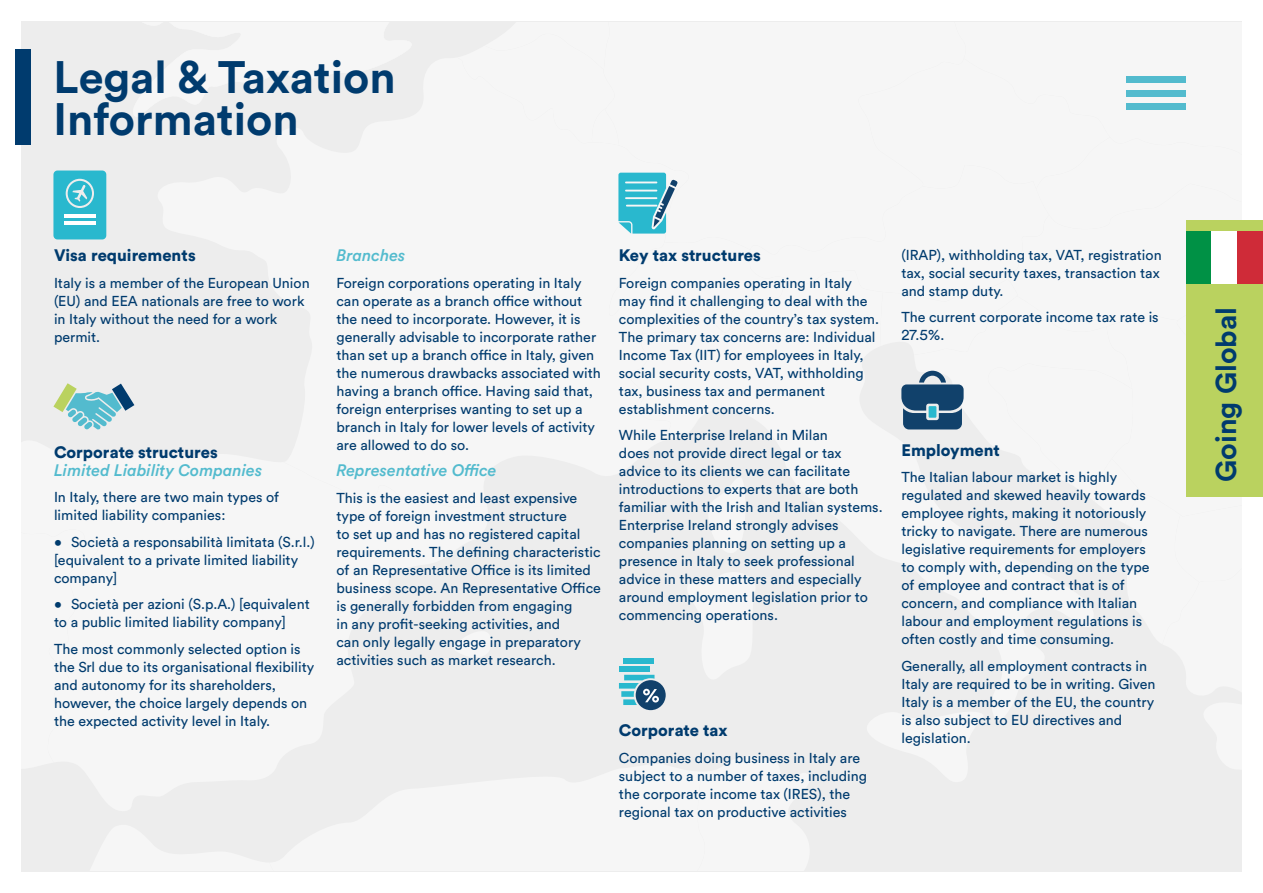
<style>
.page{position:relative;width:1263px;height:893px;background:#fff}
.page>*{position:absolute;margin:0;border:0;box-sizing:border-box;transform-origin:0 0}
.t1{font:700 45px/42px "Circular Air Pro";color:#003b6e}
.t2{font:700 28.5px "Circular Air Pro";color:#003b6e}
.t3{font:900 16.5px "Circular Air Pro";color:#003b6e}
.t4{font:italic 500 16.5px "Circular Air Pro";color:#53bbce}
.t5{font:14.25px/18px "Circular Air Pro";color:#003b6e}
</style>
<div class="page">
<div style="left:21px;top:21px;width:1221px;height:851px;background:#f6f6f6"></div>
<div style="left:1186px;top:220px;width:77px;height:277px;background:#bad25f"></div>
<div style="left:1237px;top:232px;width:26px;height:52px;background:#cf2b38"></div>
<div style="left:15px;top:50px;width:15px;height:95px;background:#003b6e"></div>
<svg style="left:618px;top:76px;width:624px;height:635px"></svg>
<svg style="left:53px;top:383px;width:81px;height:47px"></svg>
<svg style="left:53px;top:171px;width:53px;height:68px;background:#3bbdd1"></svg>
<hr style="left:64px;top:215px;width:32px;height:3px;background:#fff">
<hr style="left:64px;top:221px;width:32px;height:4px;background:#fff">
<h1 class="t1" style="left:53px;top:55px;width:344px">Legal &amp; Taxation<br>Information</h1>
<p class="t3" style="left:54px;top:244px;width:143px">Visa requirements</p>
<p class="t5" style="left:54px;top:273px;width:257px">Italy is a member of the European Union (EU) and EEA nationals are free to work in Italy without the need for a work permit.</p>
<p class="t3" style="left:54px;top:440px;width:165px">Corporate structures</p>
<p class="t4" style="left:54px;top:459px;width:210px">Limited Liability Companies</p>
<p class="t5" style="left:54px;top:488px;width:227px">In Italy, there are two main types of limited liability companies:</p>
<p class="t5" style="left:54px;top:532px;width:262px">• Società a responsabilità limitata (S.r.l.) [equivalent to a private limited liability company]</p>
<p class="t5" style="left:54px;top:595px;width:257px">• Società per azioni (S.p.A.) [equivalent to a public limited liability company]</p>
<p class="t5" style="left:54px;top:639px;width:262px">The most commonly selected option is the Srl due to its organisational flexibility and autonomy for its shareholders, however, the choice largely depends on the expected activity level in Italy.</p>
<p class="t4" style="left:336px;top:244px;width:71px">Branches</p>
<p class="t5" style="left:336px;top:273px;width:266px">Foreign corporations operating in Italy can operate as a branch office without the need to incorporate. However, it is generally advisable to incorporate rather than set up a branch office in Italy, given the numerous drawbacks associated with having a branch office. Having said that, foreign enterprises wanting to set up a branch in Italy for lower levels of activity are allowed to do so.</p>
<p class="t4" style="left:336px;top:459px;width:162px">Representative Office</p>
<p class="t5" style="left:336px;top:488px;width:266px">This is the easiest and least expensive type of foreign investment structure<br>to set up and has no registered capital requirements. The defining characteristic of an Representative Office is its limited business scope. An Representative Office is generally forbidden from engaging<br>in any profit-seeking activities, and<br>can only legally engage in preparatory activities such as market research.</p>
<p class="t3" style="left:619px;top:244px;width:143px">Key tax structures</p>
<p class="t5" style="left:619px;top:273px;width:262px">Foreign companies operating in Italy may find it challenging to deal with the complexities of the country’s tax system.<br>The primary tax concerns are: Individual Income Tax (IIT) for employees in Italy, social security costs, VAT, withholding tax, business tax and permanent establishment concerns.</p>
<p class="t5" style="left:619px;top:426px;width:265px">While Enterprise Ireland in Milan<br>does not provide direct legal or tax advice to its clients we can facilitate introductions to experts that are both familiar with the Irish and Italian systems.<br>Enterprise Ireland strongly advises companies planning on setting up a presence in Italy to seek professional advice in these matters and especially around employment legislation prior to commencing operations.</p>
<p class="t3" style="left:619px;top:719px;width:110px">Corporate tax</p>
<p class="t5" style="left:619px;top:748px;width:250px">Companies doing business in Italy are subject to a number of taxes, including the corporate income tax (IRES), the regional tax on productive activities</p>
<p class="t5" style="left:901px;top:245px;width:262px">(IRAP), withholding tax, VAT, registration tax, social security taxes, transaction tax and stamp duty.</p>
<p class="t5" style="left:901px;top:307px;width:259px">The current corporate income tax rate is<br>27.5%.</p>
<p class="t3" style="left:901px;top:439px;width:100px">Employment</p>
<p class="t5" style="left:901px;top:468px;width:250px">The Italian labour market is highly regulated and skewed heavily towards employee rights, making it notoriously tricky to navigate. There are numerous legislative requirements for employers to comply with, depending on the type of employee and contract that is of concern, and compliance with Italian labour and employment regulations is often costly and time consuming.</p>
<p class="t5" style="left:901px;top:656px;width:256px">Generally, all employment contracts in Italy are required to be in writing. Given Italy is a member of the EU, the country is also subject to EU directives and legislation.</p>
<h2 class="t2" style="left:1206px;top:482px;width:176px;rotate:-90deg">Going Global</h2>
</div>
